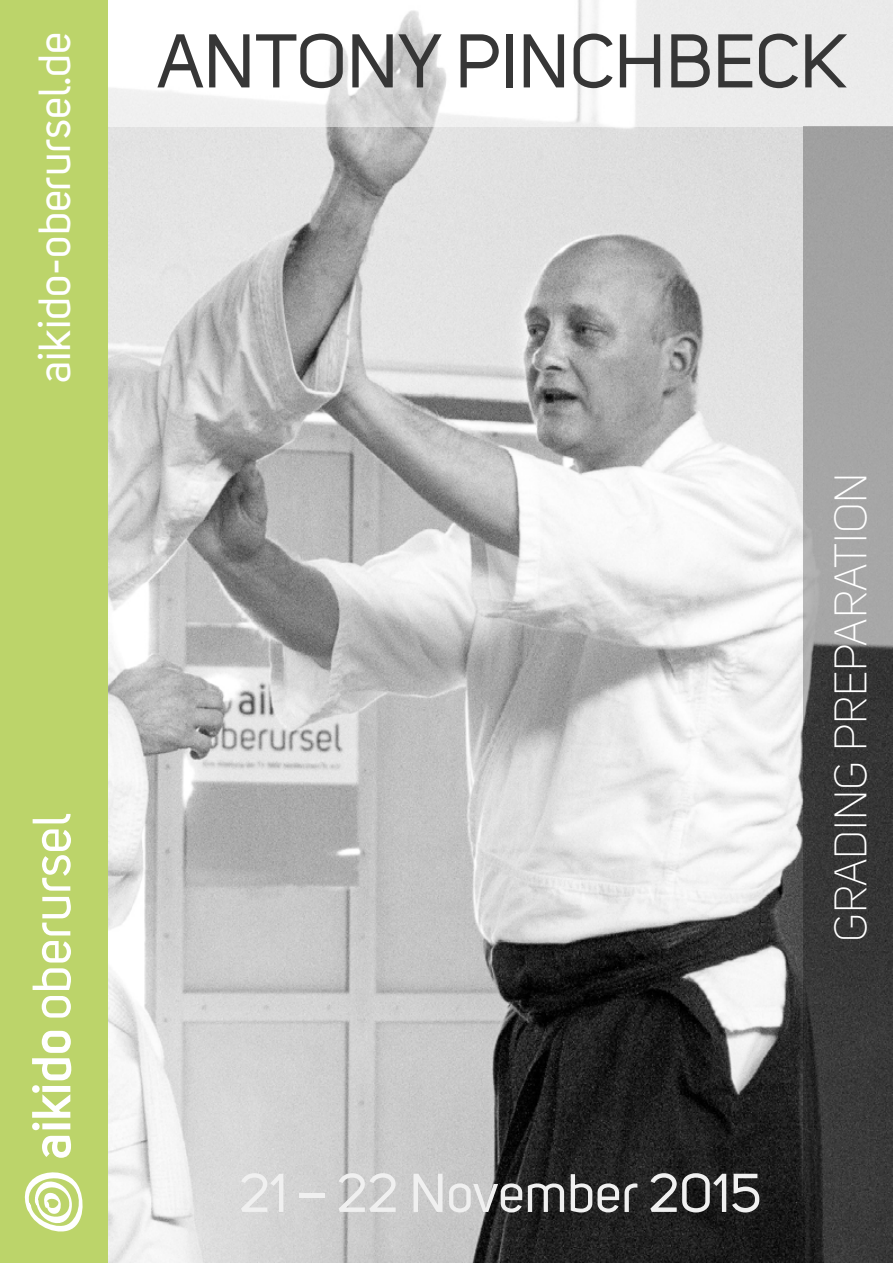
<style>
.page{position:relative;width:893px;height:1263px;background:#fff}
.page>*{position:absolute;margin:0;border:0;box-sizing:border-box;transform-origin:0 0}
.t1{font:75px "Uni Sans";color:#363636}
.t2{font:54px "Uni Sans";color:#f0f0f0}
.t3{font:45px "Uni Sans";color:#fff}
.t4{font:300 45px "Uni Sans";color:#fff}
</style>
<div class="page">
<img style="left:107px;top:126px;width:697px;height:1137px">
<svg style="left:107px;top:0;width:786px;height:126px"></svg>
<div style="left:0;top:0;width:107px;height:1263px;background:#bcd46a"></div>
<svg style="left:24px;top:1172px;width:59px;height:60px"></svg>
<svg style="left:42px;top:1136px;width:29px;height:22px"></svg>
<svg style="left:32px;top:1031px;width:40px;height:99px"></svg>
<svg style="left:42px;top:996px;width:29px;height:21px"></svg>
<svg style="left:33px;top:968px;width:38px;height:22px"></svg>
<svg style="left:42px;top:941px;width:29px;height:21px"></svg>
<svg style="left:42px;top:897px;width:29px;height:38px"></svg>
<svg style="left:42px;top:829px;width:29px;height:62px"></svg>
<svg style="left:33px;top:814px;width:38px;height:9px"></svg>
<svg style="left:804px;top:126px;width:89px;height:1137px"></svg>
<p class="t3" style="left:28px;top:383px;width:353px;rotate:-90deg">aikido-oberursel.de</p>
<h1 class="t1" style="left:157px;top:18px;width:691px">ANTONY PINCHBECK</h1>
<p class="t4" style="left:825px;top:942px;width:471px;rotate:-90deg">GRADING PREPARATION</p>
<p class="t2" style="left:239px;top:1162px;width:524px">21 – 22 November 2015</p>
</div>
